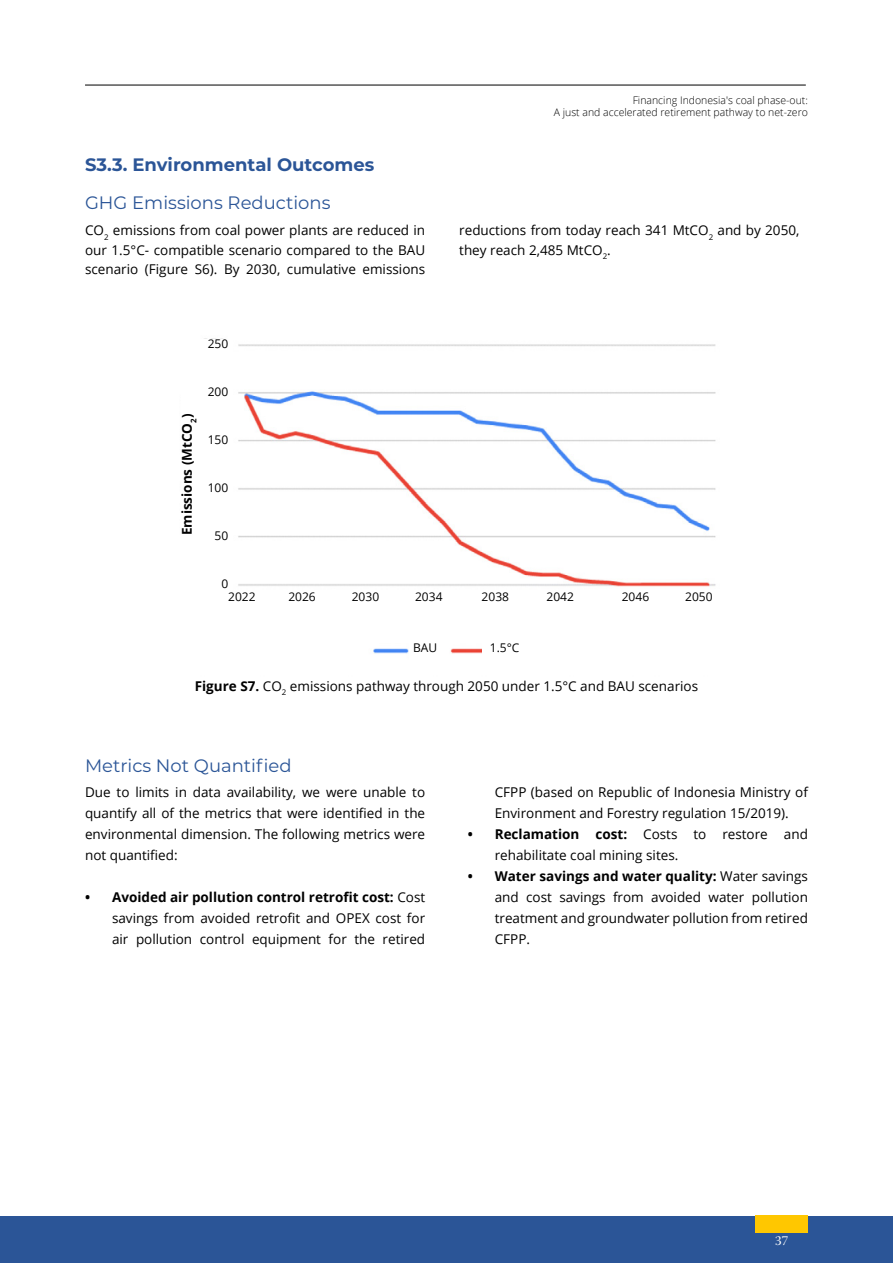
<style>
.page{position:relative;width:893px;height:1263px;background:#fff}
.page>*{position:absolute;margin:0;border:0;box-sizing:border-box;transform-origin:0 0}
.t1{font:18px "Montserrat";color:#2b5597}
.t2{font:700 18px "Montserrat";color:#2b5597}
.t3{font:13.5px/21px "Open Sans";color:#000;text-align:justify}
.t4{font:700 13.5px "Open Sans";color:#000}
.t5{font:13.5px "Warnock Pro Subh";color:#fff}
.t6{font:12px/12.6px "Open Sans";color:#000}
.t7{font:300 10.5px/12.6px "Open Sans";color:#000;text-align:right}
.s1{font-weight:700}
</style>
<div class="page">
<hr style="left:85px;top:85px;width:721px;height:1px;background:#000">
<div style="left:0;top:1216px;width:893px;height:47px;background:#2b5597"></div>
<div style="left:755px;top:1215px;width:53px;height:17px;background:#ffc700"></div>
<img style="left:204px;top:338px;width:512px;height:316px">
<div style="left:199px;top:339px;width:29px;height:289px;background:#fff"></div>
<div style="left:228px;top:592px;width:496px;height:36px;background:#fff"></div>
<div style="left:410px;top:643px;width:31px;height:17px;background:#fff"></div>
<div style="left:482px;top:643px;width:45px;height:17px;background:#fff"></div>
<h1 class="t2" style="left:85px;top:152px;width:291px">S3.3. Environmental Outcomes</h1>
<h1 class="t1" style="left:85px;top:191px;width:247px">GHG Emissions Reductions</h1>
<p class="t3" style="left:85px;top:220px;width:342px;line-height:19.5px">CO<sub>2</sub> emissions from coal power plants are reduced in our 1.5°C- compatible scenario compared to the BAU scenario (Figure S6). By 2030, cumulative emissions</p>
<p class="t7" style="left:554px;top:93px;width:256px">Financing Indonesia's coal phase-out:<br>A just and accelerated retirement pathway to net-zero</p>
<p class="t3" style="left:459px;top:220px;width:342px;line-height:19.5px">reductions from today reach 341 MtCO<sub>2</sub> and by 2050, they reach 2,485 MtCO<sub>2</sub>.</p>
<p class="t4" style="left:177px;top:535px;width:123px;rotate:-90deg">Emissions (MtCO<sub>2</sub>)</p>
<p class="t6" style="left:208px;top:337px;width:22px">250</p>
<p class="t6" style="left:208px;top:385px;width:22px">200</p>
<p class="t6" style="left:208px;top:433px;width:22px">150</p>
<p class="t6" style="left:208px;top:481px;width:22px">100</p>
<p class="t6" style="left:215px;top:529px;width:15px">50</p>
<p class="t6" style="left:228px;top:577px;width:29px;text-indent:-7px">0<br>2022</p>
<p class="t6" style="left:288px;top:590px;width:29px">2026</p>
<p class="t6" style="left:352px;top:590px;width:29px">2030</p>
<p class="t6" style="left:415px;top:590px;width:29px">2034</p>
<p class="t6" style="left:482px;top:590px;width:29px">2038</p>
<p class="t6" style="left:546px;top:590px;width:29px">2042</p>
<p class="t6" style="left:622px;top:590px;width:29px">2046</p>
<p class="t6" style="left:685px;top:590px;width:29px">2050</p>
<p class="t6" style="left:413px;top:641px;width:26px">BAU</p>
<p class="t6" style="left:490px;top:641px;width:31px">1.5°C</p>
<p class="t3" style="left:195px;top:675px;width:505px"><span class="s1">Figure S7.</span> CO<sub>2</sub> emissions pathway through 2050 under 1.5°C and BAU scenarios</p>
<h1 class="t1" style="left:85px;top:753px;width:208px">Metrics Not Quantified</h1>
<p class="t3" style="left:85px;top:781px;width:342px">Due to limits in data availability, we were unable to quantify all of the metrics that were identified in the environmental dimension. The following metrics were not quantified:</p>
<p class="t3" style="left:112px;top:886px;width:315px;text-indent:-27px"><span class="s1">• Avoided air pollution control retrofit cost:</span> Cost savings from avoided retrofit and OPEX cost for air pollution control equipment for the retired</p>
<p class="t3" style="left:495px;top:781px;width:315px">CFPP (based on Republic of Indonesia Ministry of<br>Environment and Forestry regulation 15/2019).</p>
<p class="t3" style="left:495px;top:823px;width:315px;text-indent:-27px"><span class="s1">• Reclamation cost:</span> Costs to restore and rehabilitate coal mining sites.</p>
<p class="t3" style="left:495px;top:865px;width:315px;text-indent:-27px"><span class="s1">• Water savings and water quality:</span> Water savings and cost savings from avoided water pollution treatment and groundwater pollution from retired CFPP.</p>
<p class="t5" style="left:775px;top:1233px;width:15px">37</p>
</div>
